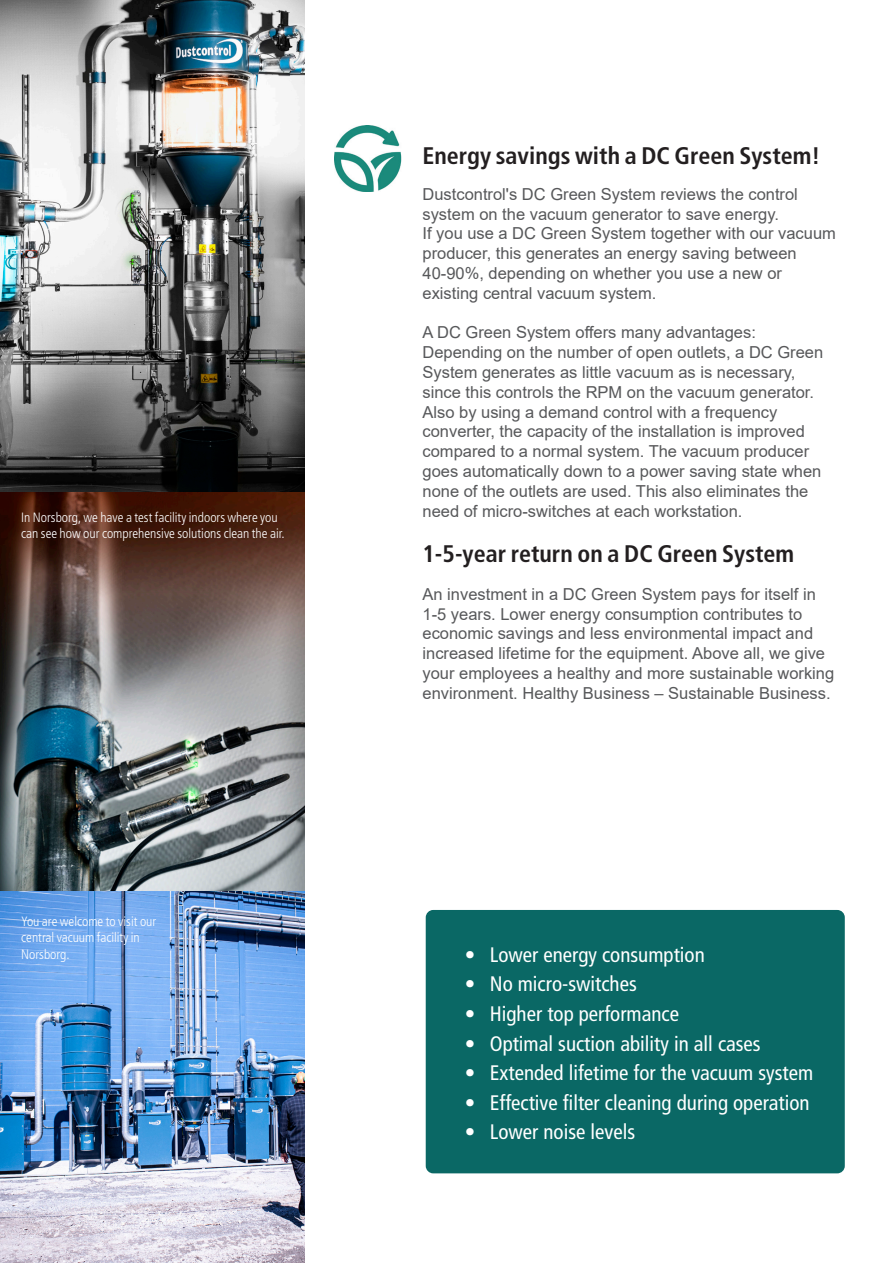
<style>
.page{position:relative;width:893px;height:1263px;background:#fff}
.page>*{position:absolute;margin:0;border:0;box-sizing:border-box;transform-origin:0 0}
.Kapitelrubrik{font:700 condensed 24px "Frutiger LT Pro";color:#231f20}
.t1{font:condensed 21px "Frutiger LT Pro";color:#fff}
.t2{font:16.5px/19.8px "Arial";color:#57585a}
.Kapitelrubrik-2{font:300 condensed 13.5px/16.2px "Frutiger LT Pro";color:#fff}
</style>
<div class="page">
<div style="left:426px;top:910px;width:419px;height:263px;background:#0a6865;border-radius:8px"></div>
<img style="left:0;top:0;width:305px;height:493px">
<img style="left:0;top:493px;width:305px;height:770px">
<img style="left:335px;top:125px;width:67px;height:66px">
<p class="Kapitelrubrik-2" style="left:21px;top:509px;width:265px">In Norsborg, we have a test facility indoors where you can see how our comprehensive solutions clean the air.</p>
<p class="Kapitelrubrik-2" style="left:21px;top:913px;width:136px">You are welcome to visit our central vacuum facility in<br>Norsborg.</p>
<p class="Kapitelrubrik" style="left:422px;top:141px;width:399px">Energy savings with a DC Green System!</p>
<p class="t2" style="left:422px;top:184px;width:377px">Dustcontrol's DC Green System reviews the control system on the vacuum generator to save energy.</p>
<p class="t2" style="left:422px;top:224px;width:415px">If you use a DC Green System together with our vacuum producer, this generates an energy saving between</p>
<p class="t2" style="left:422px;top:263px;width:361px">40-90%, depending on whether you use a new or existing central vacuum system.</p>
<p class="t2" style="left:422px;top:323px;width:402px">A DC Green System offers many advantages:<br>Depending on the number of open outlets, a DC Green System generates as little vacuum as is necessary, since this controls the RPM on the vacuum generator.<br>Also by using a demand control with a frequency converter, the capacity of the installation is improved compared to a normal system. The vacuum producer goes automatically down to a power saving state when none of the outlets are used. This also eliminates the need of micro-switches at each workstation.</p>
<p class="Kapitelrubrik" style="left:422px;top:539px;width:373px">1-5-year return on a DC Green System</p>
<p class="t2" style="left:422px;top:584px;width:413px">An investment in a DC Green System pays for itself in 1-5 years. Lower energy consumption contributes to economic savings and less environmental impact and increased lifetime for the equipment. Above all, we give your employees a healthy and more sustainable working environment. Healthy Business – Sustainable Business.</p>
<p class="t1" style="left:465px;top:942px;width:241px">• Lower energy consumption</p>
<p class="t1" style="left:465px;top:972px;width:173px">• No micro-switches</p>
<p class="t1" style="left:465px;top:1001px;width:216px">• Higher top performance</p>
<p class="t1" style="left:465px;top:1031px;width:297px">• Optimal suction ability in all cases</p>
<p class="t1" style="left:465px;top:1061px;width:350px">• Extended lifetime for the vacuum system</p>
<p class="t1" style="left:465px;top:1090px;width:346px">• Effective filter cleaning during operation</p>
<p class="t1" style="left:465px;top:1120px;width:172px">• Lower noise levels</p>
</div>
